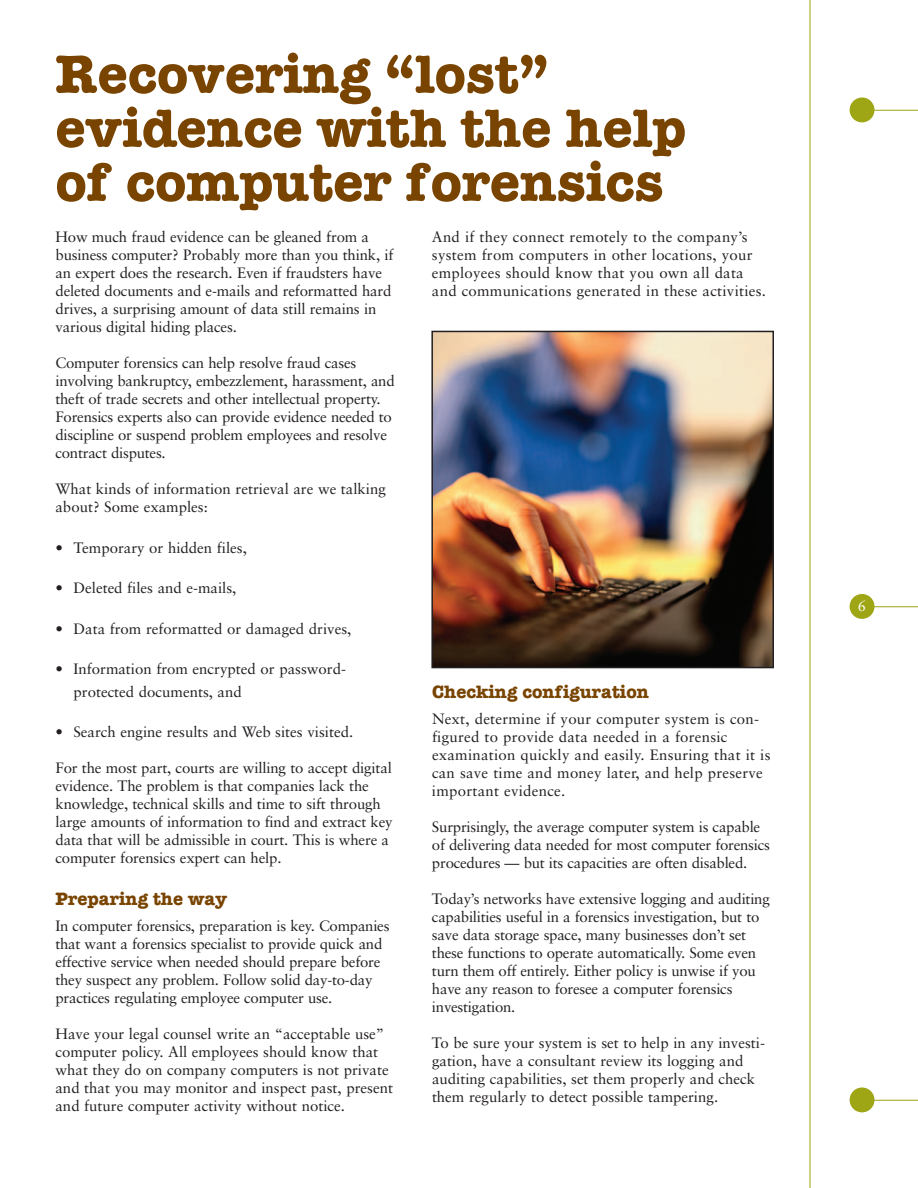
<style>
.page{position:relative;width:918px;height:1188px;background:#fff}
.page>*{position:absolute;margin:0;border:0;box-sizing:border-box;transform-origin:0 0}
.t1{font:700 54px/54px "American Typewriter";color:#794400}
.t2{font:700 18px "American Typewriter";color:#794400}
.t3{font:15px/18px "Sabon";letter-spacing:-.01em;color:#231f20}
.t4{font:15px/18px "Sabon";letter-spacing:.015em;color:#231f20}
.t5{font:15px "Sabon";color:#fff}
</style>
<div class="page">
<hr style="left:864px;top:110px;width:54px;height:1px;background:#9ea615">
<hr style="left:864px;top:1100px;width:54px;height:1px;background:#9ea615">
<hr style="left:864px;top:606px;width:54px;height:1px;background:#9ea615">
<hr style="left:810px;top:0;width:1px;height:1188px;background:#9ea615">
<div style="left:850px;top:98px;width:24px;height:24px;background:#9ea615;border-radius:50%"></div>
<div style="left:850px;top:1088px;width:24px;height:24px;background:#9ea615;border-radius:50%"></div>
<div style="left:850px;top:594px;width:24px;height:25px;background:#9ea615;border-radius:50%"></div>
<img style="left:434px;top:334px;width:337px;height:331px">
<div style="left:431px;top:331px;width:343px;height:337px;border:2px solid #231f20"></div>
<h1 class="t1" style="left:56px;top:47px;width:633px">Recovering “lost” evidence with the help of computer forensics</h1>
<p class="t3" style="left:56px;top:229px;width:340px">How much fraud evidence can be gleaned from a business computer? Probably more than you think, if an expert does the research. Even if fraudsters have deleted documents and e-mails and reformatted hard drives, a surprising amount of data still remains in various digital hiding places.</p>
<p class="t3" style="left:56px;top:355px;width:341px">Computer forensics can help resolve fraud cases involving bankruptcy, embezzlement, harassment, and theft of trade secrets and other intellectual property.<br>Forensics experts also can provide evidence needed to discipline or suspend problem employees and resolve contract disputes.</p>
<p class="t3" style="left:56px;top:481px;width:332px">What kinds of information retrieval are we talking about? Some examples:</p>
<p class="t3" style="left:56px;top:540px;width:193px">• Temporary or hidden files,</p>
<p class="t3" style="left:56px;top:580px;width:182px">• Deleted files and e-mails,</p>
<p class="t3" style="left:56px;top:621px;width:297px">• Data from reformatted or damaged drives,</p>
<p class="t3" style="left:74px;top:659px;width:274px;line-height:22.5px;text-indent:-18px">• Information from encrypted or password&shy;protected documents, and</p>
<p class="t3" style="left:56px;top:724px;width:299px">• Search engine results and Web sites visited.</p>
<p class="t3" style="left:56px;top:760px;width:339px">For the most part, courts are willing to accept digital evidence. The problem is that companies lack the knowledge, technical skills and time to sift through large amounts of information to find and extract key data that will be admissible in court. This is where a computer forensics expert can help.</p>
<p class="t2" style="left:56px;top:889px;width:173px">Preparing the way</p>
<p class="t3" style="left:56px;top:918px;width:336px">In computer forensics, preparation is key. Companies that want a forensics specialist to provide quick and effective service when needed should prepare before they suspect any problem. Follow solid day-to-day practices regulating employee computer use.</p>
<p class="t3" style="left:55px;top:1026px;width:339px">Have your legal counsel write an “acceptable use” computer policy. All employees should know that what they do on company computers is not private and that you may monitor and inspect past, present and future computer activity without notice.</p>
<p class="t4" style="left:432px;top:229px;width:335px">And if they connect remotely to the company’s system from computers in other locations, your employees should know that you own all data and communications generated in these activities.</p>
<p class="t2" style="left:432px;top:682px;width:219px">Checking configuration</p>
<p class="t4" style="left:432px;top:711px;width:340px">Next, determine if your computer system is con&shy;figured to provide data needed in a forensic examination quickly and easily. Ensuring that it is can save time and money later, and help preserve important evidence.</p>
<p class="t3" style="left:432px;top:819px;width:340px">Surprisingly, the average computer system is capable of delivering data needed for most computer forensics procedures — but its capacities are often disabled.</p>
<p class="t3" style="left:432px;top:891px;width:339px">Today’s networks have extensive logging and auditing capabilities useful in a forensics investigation, but to save data storage space, many businesses don’t set these functions to operate automatically. Some even turn them off entirely. Either policy is unwise if you have any reason to foresee a computer forensics investigation.</p>
<p class="t3" style="left:432px;top:1035px;width:335px">To be sure your system is set to help in any investi&shy;gation, have a consultant review its logging and auditing capabilities, set them properly and check them regularly to detect possible tampering.</p>
<p class="t5" style="left:858px;top:600px;width:10px">6</p>
</div>
